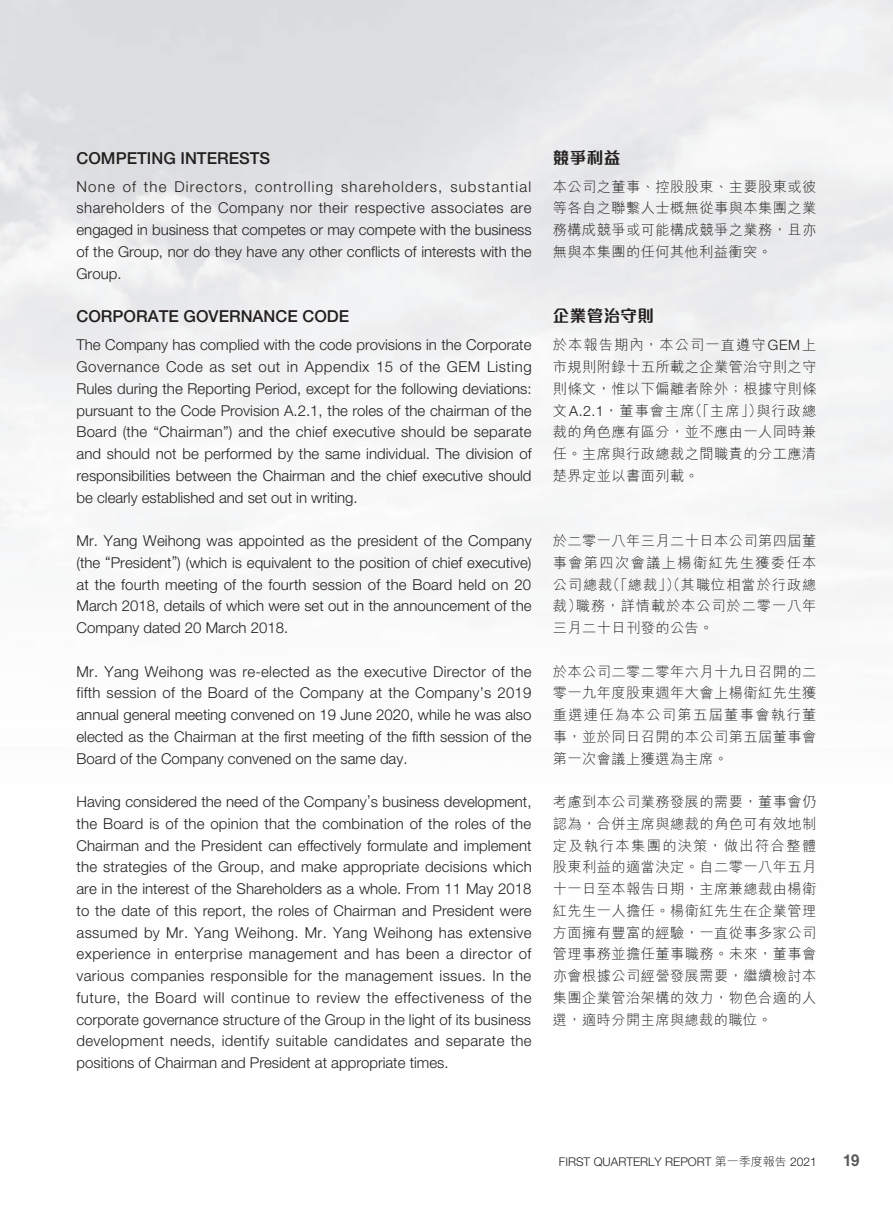
<style>
.page{position:relative;width:893px;height:1212px;background:#fff}
.page>*{position:absolute;margin:0;border:0;box-sizing:border-box;transform-origin:0 0}
._3__標題{font:500 16.5px "Helvetica Neue LT Std";color:#231f20}
._8__標題---C{font:700 16.5px "M Finance HK";letter-spacing:.03em;color:#231f20}
.t1{font:700 16.5px "Helvetica Neue LT Std";color:#57585a;scale:.9 1}
._1__內文{font:300 15px/21.8px "Helvetica Neue LT Std";color:#231f20;text-align:justify}
._6__內文---C{font:300 14.25px/21.8px "M Hei HK";letter-spacing:.03em;color:#231f20;text-align:justify}
.t2{font:300 12px "Helvetica Neue LT Std";color:#231f20}
.s1{font-family:"Helvetica Neue LT Std"}
.s2{font-family:"M Hei HK"}
</style>
<div class="page">
<p class="_3__標題" style="left:77px;top:148px;width:195px">COMPETING INTERESTS</p>
<p class="_1__內文" style="left:77px;top:175px;width:456px">None of the Directors, controlling shareholders, substantial shareholders of the Company nor their respective associates are engaged in business that competes or may compete with the business of the Group, nor do they have any other conflicts of interests with the Group.</p>
<p class="_3__標題" style="left:77px;top:306px;width:274px">CORPORATE GOVERNANCE CODE</p>
<p class="_1__內文" style="left:77px;top:334px;width:457px">The Company has complied with the code provisions in the Corporate Governance Code as set out in Appendix 15 of the GEM Listing Rules during the Reporting Period, except for the following deviations: pursuant to the Code Provision A.2.1, the roles of the chairman of the Board (the “Chairman”) and the chief executive should be separate and should not be performed by the same individual. The division of responsibilities between the Chairman and the chief executive should be clearly established and set out in writing.</p>
<p class="_1__內文" style="left:77px;top:530px;width:457px">Mr. Yang Weihong was appointed as the president of the Company (the “President”) (which is equivalent to the position of chief executive) at the fourth meeting of the fourth session of the Board held on 20<br>March 2018, details of which were set out in the announcement of the Company dated 20 March 2018.</p>
<p class="_1__內文" style="left:77px;top:660px;width:457px">Mr. Yang Weihong was re-elected as the executive Director of the fifth session of the Board of the Company at the Company’s 2019 annual general meeting convened on 19 June 2020, while he was also elected as the Chairman at the first meeting of the fifth session of the Board of the Company convened on the same day.</p>
<p class="_1__內文" style="left:77px;top:791px;width:457px">Having considered the need of the Company’s business development, the Board is of the opinion that the combination of the roles of the Chairman and the President can effectively formulate and implement the strategies of the Group, and make appropriate decisions which are in the interest of the Shareholders as a whole. From 11 May 2018 to the date of this report, the roles of Chairman and President were assumed by Mr. Yang Weihong. Mr. Yang Weihong has extensive experience in enterprise management and has been a director of various companies responsible for the management issues. In the future, the Board will continue to review the effectiveness of the corporate governance structure of the Group in the light of its business development needs, identify suitable candidates and separate the positions of Chairman and President at appropriate times.</p>
<p class="_8__標題---C" style="left:553px;top:149px;width:69px">競爭利益</p>
<p class="_6__內文---C" style="left:553px;top:175px;width:265px">本公司之董事、控股股東、主要股東或彼等各自之聯繫人士概無從事與本集團之業務構成競爭或可能構成競爭之業務，且亦無與本集團的任何其他利益衝突。</p>
<p class="_8__標題---C" style="left:553px;top:307px;width:103px">企業管治守則</p>
<p class="_6__內文---C" style="left:553px;top:334px;width:265px">於本報告期內，本公司一直遵守<span class="s1">GEM</span>上市規則附錄十五所載之企業管治守則之守則條文，惟以下偏離者除外；根據守則條文<span class="s1">A.2.1</span>，董事會主席（「主席」）與行政總裁的角色應有區分，並不應由一人同時兼任。主席與行政總裁之間職責的分工應清楚界定並以書面列載。</p>
<p class="_6__內文---C" style="left:553px;top:530px;width:265px">於二零一八年三月二十日本公司第四屆董事會第四次會議上楊衛紅先生獲委任本公司總裁（「總裁」）（其職位相當於行政總裁）職務，詳情載於本公司於二零一八年三月二十日刊發的公告。</p>
<p class="_6__內文---C" style="left:553px;top:660px;width:265px">於本公司二零二零年六月十九日召開的二零一九年度股東週年大會上楊衛紅先生獲重選連任為本公司第五屆董事會執行董事，並於同日召開的本公司第五屆董事會第一次會議上獲選為主席。</p>
<p class="_6__內文---C" style="left:553px;top:791px;width:265px">考慮到本公司業務發展的需要，董事會仍認為，合併主席與總裁的角色可有效地制定及執行本集團的決策，做出符合整體股東利益的適當決定。自二零一八年五月十一日至本報告日期，主席兼總裁由楊衛紅先生一人擔任。楊衛紅先生在企業管理方面擁有豐富的經驗，一直從事多家公司管理事務並擔任董事職務。未來，董事會亦會根據公司經營發展需要，繼續檢討本集團企業管治架構的效力，物色合適的人選，適時分開主席與總裁的職位。</p>
<p class="t2" style="left:559px;top:1154px;width:259px">FIRST QUARTERLY REPORT <span class="s2">第一季度報告</span> 2021</p>
<p class="t1" style="left:843px;top:1149px;width:19px">19</p>
</div>
